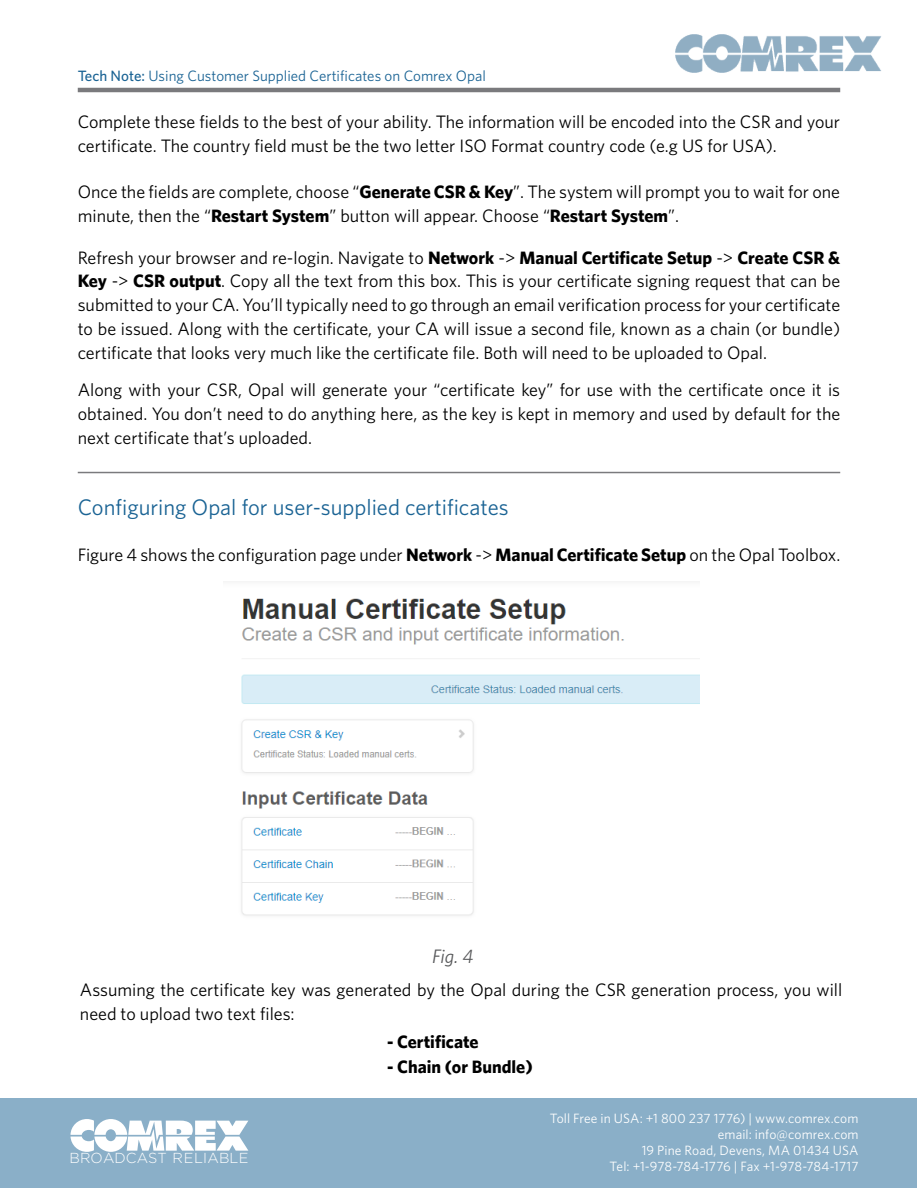
<style>
.page{position:relative;width:918px;height:1188px;background:#fff}
.page>*{position:absolute;margin:0;border:0;box-sizing:border-box;transform-origin:0 0}
.t1{font:22.5px "Whitney";color:#1a6394}
.t2{font:italic 19.5px "Whitney";color:#58595b}
.t3{font:18px/24px "Whitney";color:#000}
.t4{font:700 18px "Whitney";color:#000}
.t5{font:15px "Whitney";color:#1a6394}
.t6{font:300 14.55px "Gotham";letter-spacing:.005em;color:#fff}
.t7{font:13.5px/16.2px "Whitney";letter-spacing:.005em;color:#fff;text-align:right}
.s1{font-weight:500}
.s2{font-weight:700}
</style>
<div class="page">
<img style="left:675px;top:35px;width:206px;height:38px">
<hr style="left:78px;top:88px;width:762px;height:4px;background:#7a7a7d">
<hr style="left:78px;top:472px;width:762px;height:1px;background:#4a4a4d">
<img style="left:241px;top:598px;width:458px;height:318px">
<div style="left:1px;top:1099px;width:916px;height:89px;background:#8aafc8"></div>
<svg style="left:70px;top:1119px;width:178px;height:33px"></svg>
<p class="t5" style="left:78px;top:67px;width:410px"><span class="s1">Tech Note:</span> Using Customer Supplied Certificates on Comrex Opal</p>
<p class="t3" style="left:78px;top:109px;width:764px">Complete these fields to the best of your ability. The information will be encoded into the CSR and your certificate. The country field must be the two letter ISO Format country code (e.g US for USA).</p>
<p class="t3" style="left:78px;top:179px;width:764px">Once the fields are complete, choose “<span class="s2">Generate CSR &amp; Key</span>”. The system will prompt you to wait for one minute, then the “<span class="s2">Restart System</span>” button will appear. Choose “<span class="s2">Restart System</span>”.</p>
<p class="t3" style="left:78px;top:245px;width:764px;text-align:justify">Refresh your browser and re-login. Navigate to <span class="s2">Network</span> -&gt; <span class="s2">Manual Certificate Setup</span> -&gt; <span class="s2">Create CSR &amp; Key</span> -&gt; <span class="s2">CSR output</span>. Copy all the text from this box. This is your certificate signing request that can be submitted to your CA. You’ll typically need to go through an email verification process for your certificate to be issued. Along with the certificate, your CA will issue a second file, known as a chain (or bundle) certificate that looks very much like the certificate file. Both will need to be uploaded to Opal.</p>
<p class="t3" style="left:78px;top:377px;width:764px;text-align:justify">Along with your CSR, Opal will generate your “certificate key” for use with the certificate once it is obtained. You don’t need to do anything here, as the key is kept in memory and used by default for the next certificate that’s uploaded.</p>
<p class="t1" style="left:78px;top:494px;width:432px">Configuring Opal for user-supplied certificates</p>
<p class="t3" style="left:78px;top:542px;width:764px">Figure 4 shows the configuration page under <span class="s2">Network</span> -&gt; <span class="s2">Manual Certificate Setup</span> on the Opal Toolbox.</p>
<p class="t2" style="left:432px;top:945px;width:43px">Fig. 4</p>
<p class="t3" style="left:80px;top:977px;width:764px">Assuming the certificate key was generated by the Opal during the CSR generation process, you will need to upload two text files:</p>
<p class="t4" style="left:387px;top:1031px;width:93px">- Certificate</p>
<p class="t4" style="left:387px;top:1056px;width:147px">- Chain (or Bundle)</p>
<p class="t7" style="left:550px;top:1110px;width:310px">Toll Free in USA: +1 800 237 1776) | www.comrex.com email: info@comrex.com<br>19 Pine Road, Devens, MA 01434 USA<br>Tel: +1-978-784-1776 | Fax +1-978-784-1717</p>
<p class="t6" style="left:69px;top:1150px;width:180px">BROADCAST RELIABLE</p>
</div>
